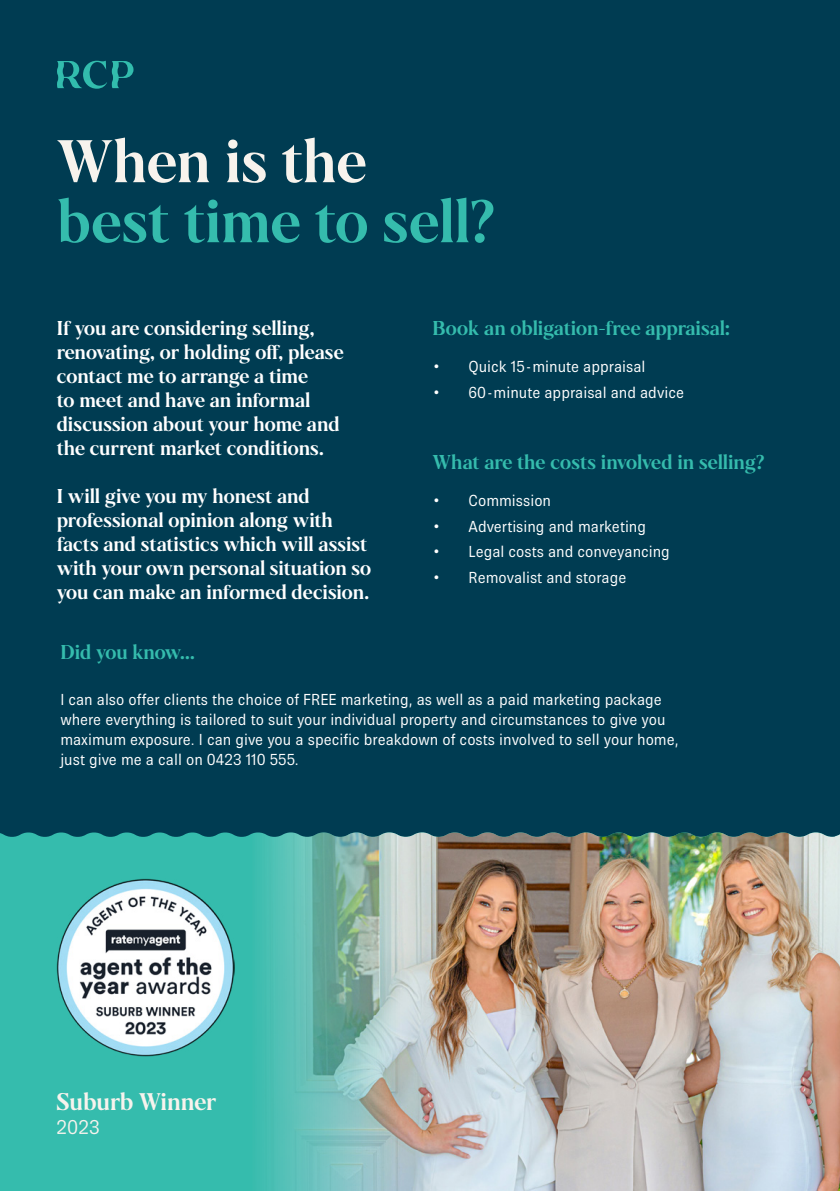
<style>
.page{position:relative;width:840px;height:1191px;background:#fff}
.page>*{position:absolute;margin:0;border:0;box-sizing:border-box;transform-origin:0 0}
.t1{font:60px "Galonia";letter-spacing:.005em;color:#35bcad}
.t2{font:60px "Galonia";color:#f7f3ed}
.t3{font:24px "Galonia";color:#f7f3ed}
.t4{font:20px/24px "Galonia";color:#fff}
.t5{font:20px "Galonia";color:#35bcad}
.t6{font:20px "Brown Pro";color:#f7f3ed}
.t7{font:16px/20px "Brown Pro";color:#fff}
</style>
<div class="page">
<div style="left:0;top:0;width:839px;height:846px;background:#003c52"></div>
<div style="left:0;top:832px;width:252px;height:359px;background:#35bcad"></div>
<img style="left:252px;top:832px;width:587px;height:359px">
<img style="left:57px;top:879px;width:177px;height:177px">
<svg style="left:57px;top:61px;width:76px;height:28px"></svg>
<h1 class="t2" style="left:57px;top:125px;width:311px">When is the</h1>
<h1 class="t1" style="left:57px;top:185px;width:439px">best time to sell?</h1>
<p class="t4" style="left:57px;top:316px;width:288px">If you are considering selling, renovating, or holding off, please contact me to arrange a time<br>to meet and have an informal discussion about your home and the current market conditions.</p>
<p class="t4" style="left:57px;top:484px;width:316px">I will give you my honest and professional opinion along with facts and statistics which will assist with your own personal situation so you can make an informed decision.</p>
<p class="t5" style="left:432px;top:316px;width:299px">Book an obligation-free appraisal:</p>
<p class="t7" style="left:432px;top:357px;width:214px">• Quick 15-minute appraisal</p>
<p class="t7" style="left:432px;top:382px;width:253px">• 60-minute appraisal and advice</p>
<p class="t5" style="left:432px;top:450px;width:333px">What are the costs involved in selling?</p>
<p class="t7" style="left:432px;top:490px;width:120px">• Commission</p>
<p class="t7" style="left:432px;top:516px;width:215px">• Advertising and marketing</p>
<p class="t7" style="left:432px;top:542px;width:239px">• Legal costs and conveyancing</p>
<p class="t7" style="left:432px;top:567px;width:195px">• Removalist and storage</p>
<p class="t5" style="left:60px;top:640px;width:136px">Did you know...</p>
<p class="t7" style="left:60px;top:689px;width:619px">I can also offer clients the choice of FREE marketing, as well as a paid marketing package where everything is tailored to suit your individual property and circumstances to give you maximum exposure. I can give you a specific breakdown of costs involved to sell your home, just give me a call on 0423 110 555.</p>
<h2 class="t3" style="left:56px;top:1087px;width:161px">Suburb Winner</h2>
<p class="t6" style="left:56px;top:1116px;width:45px">2023</p>
</div>
